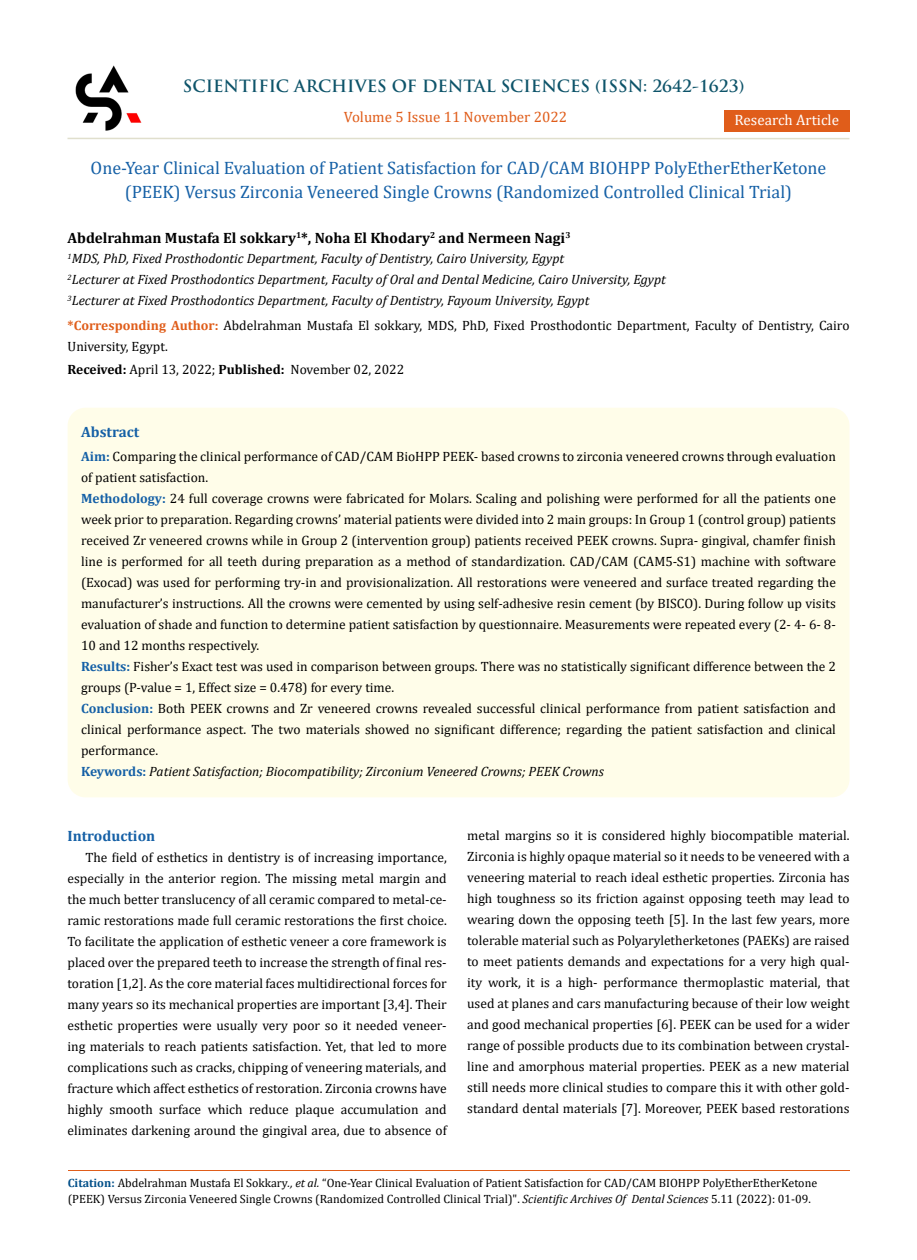
<style>
.page{position:relative;width:917px;height:1260px;background:#fff}
.page>*{position:absolute;margin:0;border:0;box-sizing:border-box;transform-origin:0 0}
.t1{font:18px/24px "Cambria";color:#1560a6;text-align:center}
.t2{font:700 16.5px "Trajan Pro";color:#0e546a}
.t3{font:700 15px "Cambria";color:#000}
.t4{font:15px "Cambria";color:#e05d1a}
.t5{font:700 15px "Cambria";color:#1560a6}
.t6{font:15px "Cambria";color:#fff}
.t7{font:13.5px/21px "Cambria";color:#000}
.t8{font:italic 13.5px/21px "Cambria";color:#000}
.t9{font:12px/16.5px "Cambria";color:#000}
.s1{font-weight:700;color:#e05d1a}
.s2{font-weight:700}
.s3{font-weight:700;color:#1560a6}
.s4{font-weight:700;font-style:normal;color:#1560a6}
.s5{font-weight:700;color:#035089}
.s6{font-style:italic}
</style>
<div class="page">
<div style="left:724px;top:110px;width:125px;height:22px;background:#e05d1a"></div>
<img style="left:75px;top:65px;width:66px;height:66px">
<div style="left:68px;top:408px;width:781px;height:389px;background:#fffde9;border-radius:18px"></div>
<hr style="left:67px;top:138px;width:782px;height:1px;background:#e0dfcd">
<hr style="left:68px;top:1171px;width:781px;height:1px;background:#e05d1a">
<p class="t2" style="left:183px;top:76px;width:563px">SCIENTIFIC ARCHIVES OF DENTAL SCIENCES (ISSN: 2642-1623)</p>
<p class="t4" style="left:344px;top:108px;width:224px">Volume 5 Issue 11 November 2022</p>
<h1 class="t1" style="left:91px;top:156px;width:737px">One-Year Clinical Evaluation of Patient Satisfaction for CAD/CAM BIOHPP PolyEtherEtherKetone (PEEK) Versus Zirconia Veneered Single Crowns (Randomized Controlled Clinical Trial)</h1>
<p class="t3" style="left:67px;top:227px;width:504px">Abdelrahman Mustafa El sokkary<sup>1</sup>*, Noha El Khodary<sup>2</sup> and Nermeen Nagi<sup>3</sup></p>
<p class="t8" style="left:67px;top:248px;width:599px"><sup>1</sup>MDS, PhD, Fixed Prosthodontic Department, Faculty of Dentistry, Cairo University, Egypt<br><sup>2</sup>Lecturer at Fixed Prosthodontics Department, Faculty of Oral and Dental Medicine, Cairo University, Egypt<br><sup>3</sup>Lecturer at Fixed Prosthodontics Department, Faculty of Dentistry, Fayoum University, Egypt</p>
<p class="t7" style="left:68px;top:315px;width:783px"><span class="s1">*Corresponding Author:</span> Abdelrahman Mustafa El sokkary, MDS, PhD, Fixed Prosthodontic Department, Faculty of Dentistry, Cairo<br>University, Egypt.</p>
<p class="t6" style="left:734px;top:111px;width:106px">Research Article</p>
<p class="t7" style="left:67px;top:359px;width:338px"><span class="s2">Received:</span> April 13, 2022; <span class="s2">Published:</span> November 02, 2022</p>
<p class="t5" style="left:81px;top:421px;width:60px">Abstract</p>
<p class="t7" style="left:81px;top:446px;width:756px"><span class="s3">Aim:</span> Comparing the clinical performance of CAD/CAM BioHPP PEEK- based crowns to zirconia veneered crowns through evaluation of patient satisfaction.<br><span class="s3">Methodology:</span> 24 full coverage crowns were fabricated for Molars. Scaling and polishing were performed for all the patients one week prior to preparation. Regarding crowns’ material patients were divided into 2 main groups: In Group 1 (control group) patients received Zr veneered crowns while in Group 2 (intervention group) patients received PEEK crowns. Supra- gingival, chamfer finish line is performed for all teeth during preparation as a method of standardization. CAD/CAM (CAM5-S1) machine with software (Exocad) was used for performing try-in and provisionalization. All restorations were veneered and surface treated regarding the manufacturer’s instructions. All the crowns were cemented by using self-adhesive resin cement (by BISCO). During follow up visits evaluation of shade and function to determine patient satisfaction by questionnaire. Measurements were repeated every (2- 4- 6- 8- 10 and 12 months respectively.<br><span class="s3">Results:</span> Fisher’s Exact test was used in comparison between groups. There was no statistically significant difference between the 2 groups (P-value = 1, Effect size = 0.478) for every time.<br><span class="s3">Conclusion:</span> Both PEEK crowns and Zr veneered crowns revealed successful clinical performance from patient satisfaction and clinical performance aspect. The two materials showed no significant difference; regarding the patient satisfaction and clinical performance.</p>
<p class="t8" style="left:81px;top:760px;width:524px"><span class="s4">Keywords:</span> Patient Satisfaction; Biocompatibility; Zirconium Veneered Crowns; PEEK Crowns</p>
<p class="t5" style="left:67px;top:826px;width:89px">Introduction</p>
<p class="t7" style="left:67px;top:847px;width:381px;text-align:justify;text-indent:18px">The field of esthetics in dentistry is of increasing importance, especially in the anterior region. The missing metal margin and the much better translucency of all ceramic compared to metal-ce&shy;ramic restorations made full ceramic restorations the first choice.<br>To facilitate the application of esthetic veneer a core framework is placed over the prepared teeth to increase the strength of final res&shy;toration [1,2]. As the core material faces multidirectional forces for many years so its mechanical properties are important [3,4]. Their esthetic properties were usually very poor so it needed veneer&shy;ing materials to reach patients satisfaction. Yet, that led to more complications such as cracks, chipping of veneering materials, and fracture which affect esthetics of restoration. Zirconia crowns have highly smooth surface which reduce plaque accumulation and eliminates darkening around the gingival area, due to absence of</p>
<p class="t7" style="left:467px;top:825px;width:384px;text-align:justify">metal margins so it is considered highly biocompatible material.<br>Zirconia is highly opaque material so it needs to be veneered with a veneering material to reach ideal esthetic properties. Zirconia has high toughness so its friction against opposing teeth may lead to wearing down the opposing teeth [5]. In the last few years, more tolerable material such as Polyaryletherketones (PAEKs) are raised to meet patients demands and expectations for a very high qual&shy;ity work, it is a high- performance thermoplastic material, that used at planes and cars manufacturing because of their low weight and good mechanical properties [6]. PEEK can be used for a wider range of possible products due to its combination between crystal&shy;line and amorphous material properties. PEEK as a new material still needs more clinical studies to compare this it with other gold&shy;standard dental materials [7]. Moreover, PEEK based restorations</p>
<p class="t9" style="left:68px;top:1175px;width:751px"><span class="s5">Citation:</span> Abdelrahman Mustafa El Sokkary<span class="s6">., et al.</span> “One-Year Clinical Evaluation of Patient Satisfaction for CAD/CAM BIOHPP PolyEtherEtherKetone (PEEK) Versus Zirconia Veneered Single Crowns (Randomized Controlled Clinical Trial)". <span class="s6">Scientific Archives Of Dental Sciences</span> 5.11 (2022): 01-09.</p>
</div>
